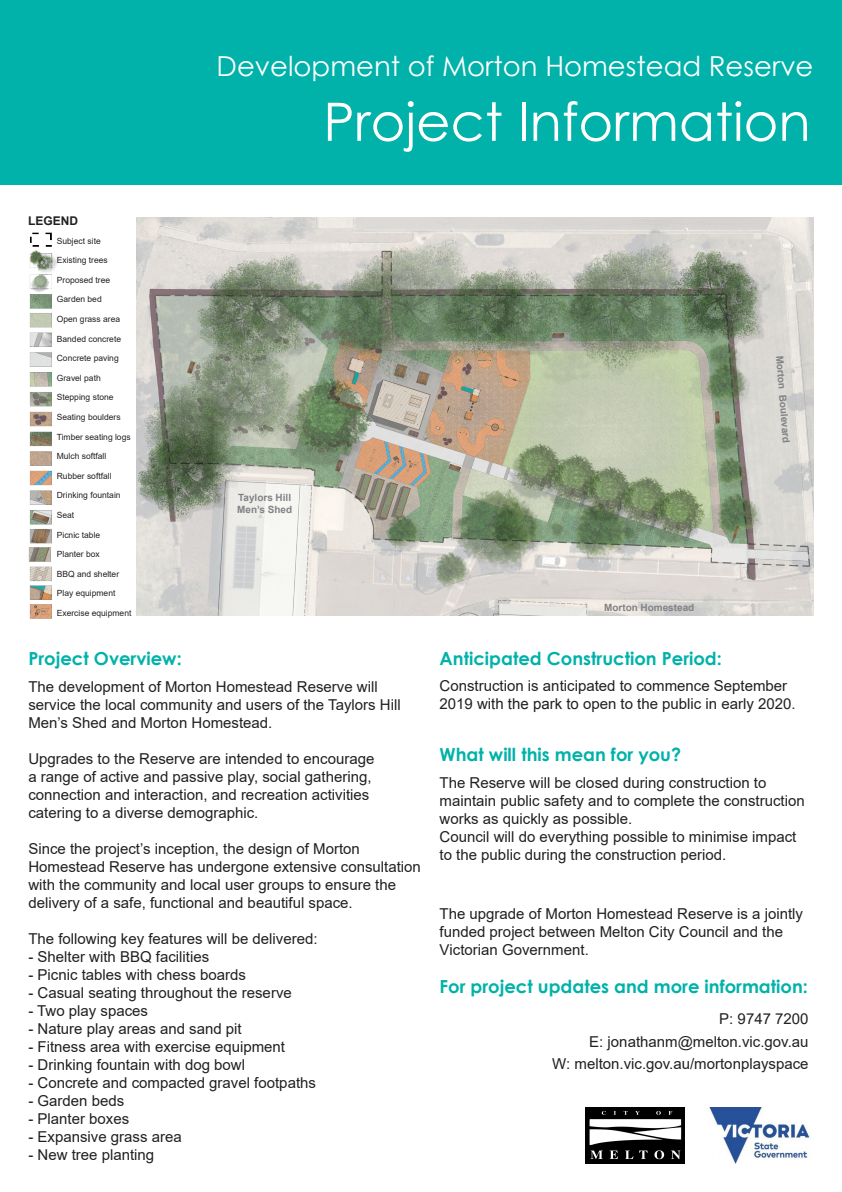
<style>
.page{position:relative;width:842px;height:1192px;background:#fff}
.page>*{position:absolute;margin:0;border:0;box-sizing:border-box;transform-origin:0 0}
.t1{font:53px "Century Gothic";color:#fff}
.t2{font:27.5px "Century Gothic";color:#fff}
.t3{font:700 18px "Century Gothic";color:#00b2a9}
.t4{font:15px/18px "Arial";color:#231f20}
.t5{font:700 12px "Arial";color:#231f20}
.t6{font:700 9.95px/11.9px "Arial";color:#808285}
.t7{font:8.5px "Arial";color:#231f20}
</style>
<div class="page">
<div style="left:0;top:0;width:842px;height:184px;background:#00b2a9"></div>
<img style="left:136px;top:217px;width:678px;height:399px">
<img style="left:28px;top:232px;width:29px;height:387px">
<img style="left:585px;top:1107px;width:99px;height:57px">
<img style="left:708px;top:1107px;width:103px;height:57px">
<p class="t2" style="left:217px;top:47px;width:598px">Development of Morton Homestead Reserve</p>
<p class="t5" style="left:28px;top:212px;width:52px">LEGEND</p>
<p class="t7" style="left:57px;top:235px;width:45px">Subject site</p>
<p class="t7" style="left:57px;top:254px;width:53px">Existing trees</p>
<p class="t7" style="left:57px;top:274px;width:55px">Proposed tree</p>
<p class="t7" style="left:57px;top:294px;width:46px">Garden bed</p>
<p class="t7" style="left:57px;top:313px;width:65px">Open grass area</p>
<p class="t7" style="left:57px;top:333px;width:66px">Banded concrete</p>
<p class="t7" style="left:57px;top:352px;width:63px">Concrete paving</p>
<p class="t7" style="left:57px;top:372px;width:45px">Gravel path</p>
<p class="t7" style="left:57px;top:392px;width:58px">Stepping stone</p>
<p class="t7" style="left:57px;top:411px;width:65px">Seating boulders</p>
<p class="t7" style="left:57px;top:431px;width:75px">Timber seating logs</p>
<p class="t7" style="left:57px;top:450px;width:51px">Mulch softfall</p>
<p class="t7" style="left:57px;top:470px;width:56px">Rubber softfall</p>
<p class="t7" style="left:57px;top:490px;width:65px">Drinking fountain</p>
<p class="t7" style="left:57px;top:509px;width:19px">Seat</p>
<p class="t7" style="left:57px;top:529px;width:45px">Picnic table</p>
<p class="t7" style="left:57px;top:548px;width:44px">Planter box</p>
<p class="t7" style="left:57px;top:568px;width:64px">BBQ and shelter</p>
<p class="t7" style="left:57px;top:588px;width:60px">Play equipment</p>
<p class="t7" style="left:57px;top:607px;width:76px">Exercise equipment</p>
<p class="t1" style="left:323px;top:85px;width:489px">Project Information</p>
<p class="t6" style="left:237px;top:491px;width:56px">Taylors Hill<br>Men’s Shed</p>
<p class="t6" style="left:604px;top:602px;width:92px">Morton Homestead</p>
<p class="t6" style="left:785px;top:355px;width:89px;rotate:85deg">Morton Boulevard</p>
<p class="t3" style="left:28px;top:645px;width:155px">Project Overview:</p>
<p class="t4" style="left:28px;top:677px;width:374px">The development of Morton Homestead Reserve will service the local community and users of the Taylors Hill<br>Men’s Shed and Morton Homestead.</p>
<p class="t4" style="left:28px;top:749px;width:348px">Upgrades to the Reserve are intended to encourage a range of active and passive play, social gathering, connection and interaction, and recreation activities catering to a diverse demographic.</p>
<p class="t4" style="left:28px;top:839px;width:394px">Since the project’s inception, the design of Morton Homestead Reserve has undergone extensive consultation with the community and local user groups to ensure the delivery of a safe, functional and beautiful space.</p>
<p class="t4" style="left:28px;top:929px;width:291px">The following key features will be delivered:</p>
<p class="t4" style="left:28px;top:947px;width:182px">- Shelter with BBQ facilities</p>
<p class="t4" style="left:28px;top:965px;width:219px">- Picnic tables with chess boards</p>
<p class="t4" style="left:28px;top:983px;width:265px">- Casual seating throughout the reserve</p>
<p class="t4" style="left:28px;top:1001px;width:121px">- Two play spaces</p>
<p class="t4" style="left:28px;top:1019px;width:215px">- Nature play areas and sand pit</p>
<p class="t4" style="left:28px;top:1037px;width:258px">- Fitness area with exercise equipment</p>
<p class="t4" style="left:28px;top:1055px;width:218px">- Drinking fountain with dog bowl</p>
<p class="t4" style="left:28px;top:1073px;width:289px">- Concrete and compacted gravel footpaths</p>
<p class="t4" style="left:28px;top:1091px;width:97px">- Garden beds</p>
<p class="t4" style="left:28px;top:1109px;width:102px">- Planter boxes</p>
<p class="t4" style="left:28px;top:1127px;width:155px">- Expansive grass area</p>
<p class="t4" style="left:28px;top:1145px;width:127px">- New tree planting</p>
<p class="t3" style="left:440px;top:645px;width:284px">Anticipated Construction Period:</p>
<p class="t4" style="left:440px;top:677px;width:358px">Construction is anticipated to commence September<br>2019 with the park to open to the public in early 2020.</p>
<p class="t3" style="left:440px;top:741px;width:243px">What will this mean for you?</p>
<p class="t4" style="left:440px;top:773px;width:367px">The Reserve will be closed during construction to maintain public safety and to complete the construction works as quickly as possible.<br>Council will do everything possible to minimise impact to the public during the construction period.</p>
<p class="t4" style="left:440px;top:904px;width:365px">The upgrade of Morton Homestead Reserve is a jointly funded project between Melton City Council and the<br>Victorian Government.</p>
<p class="t3" style="left:440px;top:973px;width:370px">For project updates and more information:</p>
<p class="t4" style="left:552px;top:1008px;width:258px;line-height:22.5px;text-align:right">P: 9747 7200<br>E: jonathanm@melton.vic.gov.au<br>W: melton.vic.gov.au/mortonplayspace</p>
</div>
